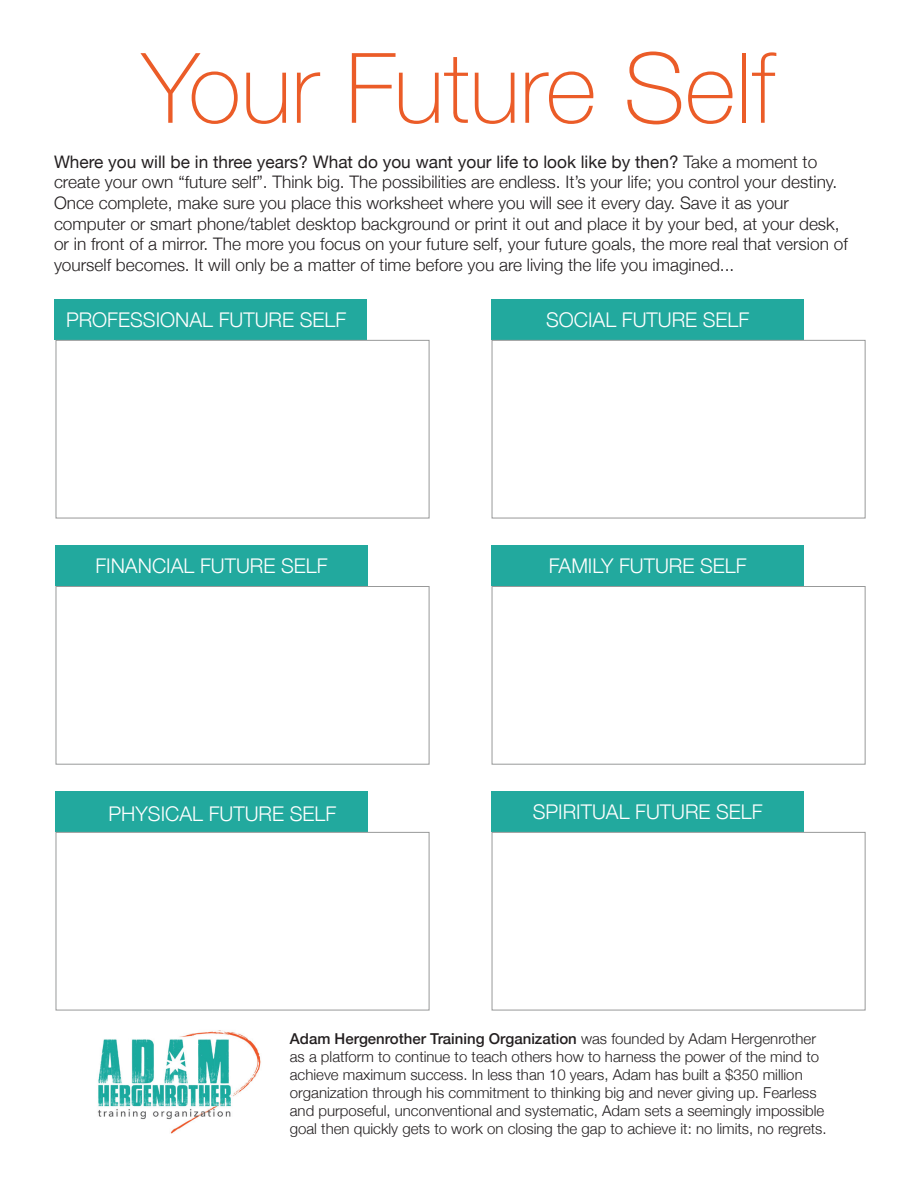
<style>
.page{position:relative;width:918px;height:1188px;background:#fff}
.page>*{position:absolute;margin:0;border:0;box-sizing:border-box;transform-origin:0 0}
.t1{font:100 97.5px "Helvetica Neue";color:#eb5c28}
.t2{font:300 20.25px "Helvetica Neue";color:#fff}
.t3{font:300 17.25px/20.7px "Helvetica Neue";color:#231f20}
.t4{font:300 15px/18px "Helvetica Neue";color:#231f20}
.s1{font-weight:400}
.s2{font-weight:500}
</style>
<div class="page">
<img style="left:97px;top:1030px;width:164px;height:104px">
<div style="left:55px;top:299px;width:312px;height:41px;background:#22a99e"></div>
<div style="left:491px;top:299px;width:313px;height:41px;background:#22a99e"></div>
<div style="left:55px;top:545px;width:312px;height:41px;background:#22a99e"></div>
<div style="left:491px;top:545px;width:313px;height:41px;background:#22a99e"></div>
<div style="left:55px;top:791px;width:313px;height:41px;background:#22a99e"></div>
<div style="left:491px;top:791px;width:313px;height:41px;background:#22a99e"></div>
<div style="left:56px;top:340px;width:373px;height:178px;border:1px solid #989999"></div>
<div style="left:56px;top:586px;width:373px;height:179px;border:1px solid #989999"></div>
<div style="left:56px;top:832px;width:373px;height:178px;border:1px solid #989999"></div>
<div style="left:492px;top:340px;width:374px;height:178px;border:1px solid #989999"></div>
<div style="left:492px;top:586px;width:374px;height:179px;border:1px solid #989999"></div>
<div style="left:492px;top:832px;width:374px;height:178px;border:1px solid #989999"></div>
<h1 class="t1" style="left:143px;top:14px;width:634px">Your Future Self</h1>
<p class="t3" style="left:54px;top:150px;width:795px"><span class="s1">Where you will be in three years? What do you want your life to look like by then?</span> Take a moment to create your own “future self”. Think big. The possibilities are endless. It’s your life; you control your destiny.<br>Once complete, make sure you place this worksheet where you will see it every day. Save it as your computer or smart phone/tablet desktop background or print it out and place it by your bed, at your desk, or in front of a mirror. The more you focus on your future self, your future goals, the more real that version of yourself becomes. It will only be a matter of time before you are living the life you imagined...</p>
<p class="t2" style="left:66px;top:304px;width:282px">PROFESSIONAL FUTURE SELF</p>
<p class="t2" style="left:546px;top:304px;width:205px">SOCIAL FUTURE SELF</p>
<p class="t2" style="left:95px;top:550px;width:234px">FINANCIAL FUTURE SELF</p>
<p class="t2" style="left:549px;top:550px;width:199px">FAMILY FUTURE SELF</p>
<p class="t2" style="left:109px;top:797px;width:229px">PHYSICAL FUTURE SELF</p>
<p class="t2" style="left:533px;top:796px;width:231px">SPIRITUAL FUTURE SELF</p>
<p class="t4" style="left:290px;top:1029px;width:538px"><span class="s2">Adam Hergenrother Training Organization</span> was founded by Adam Hergenrother as a platform to continue to teach others how to harness the power of the mind to achieve maximum success. In less than 10 years, Adam has built a $350 million organization through his commitment to thinking big and never giving up. Fearless and purposeful, unconventional and systematic, Adam sets a seemingly impossible goal then quickly gets to work on closing the gap to achieve it: no limits, no regrets.</p>
</div>
